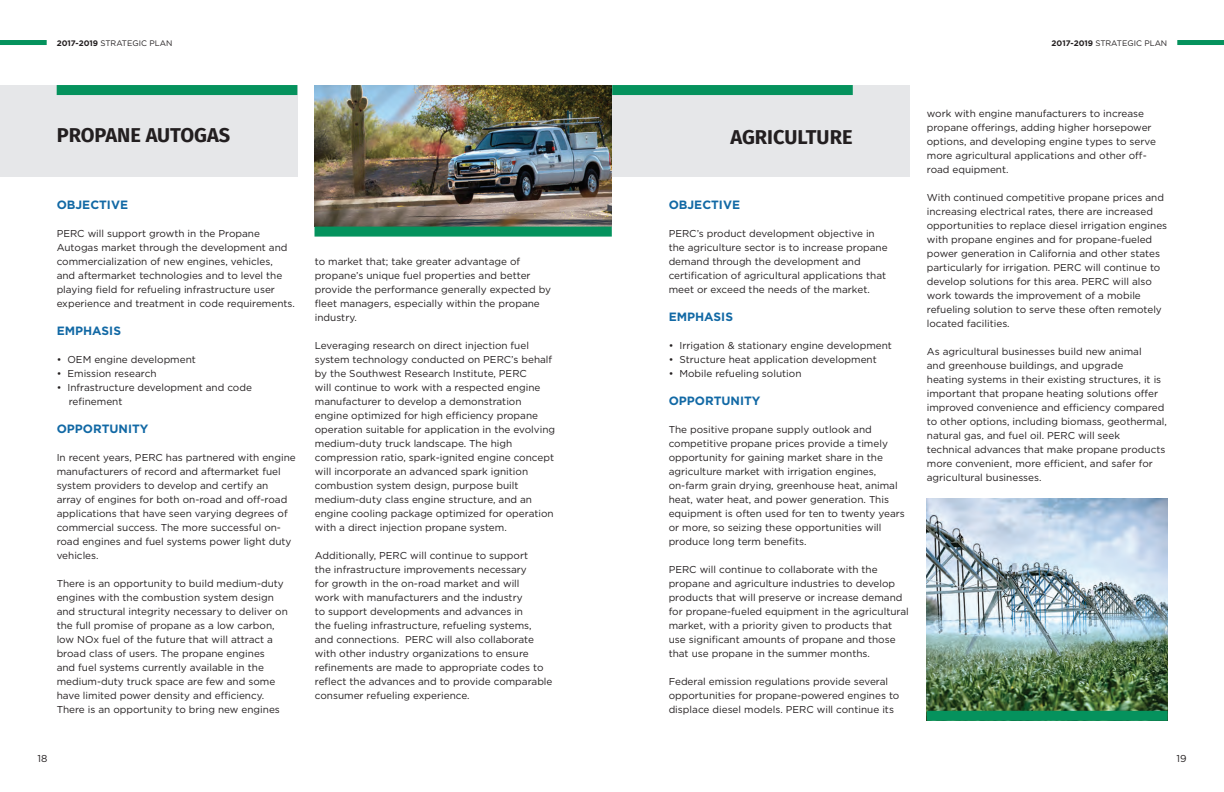
<style>
.page{position:relative;width:1224px;height:792px;background:#fff}
.page>*{position:absolute;margin:0;border:0;box-sizing:border-box;transform-origin:0 0}
.Heading_2{font:700 20px "Fira Sans";color:#231f20}
.Subtitle{font:700 12px "Gotham";color:#1269a5}
.Body_Text{font:10px/14px "Gotham";color:#231f20}
.t1{font:8px "Gotham";color:#231f20}
.s1{font-weight:700}
</style>
<div class="page">
<img style="left:315px;top:85px;width:297px;height:142px">
<img style="left:927px;top:498px;width:241px;height:213px">
<div style="left:0;top:85px;width:297px;height:91px;background:#e6e7e9"></div>
<div style="left:57px;top:85px;width:240px;height:10px;background:#05925d"></div>
<div style="left:315px;top:227px;width:297px;height:10px;background:#05925d"></div>
<div style="left:612px;top:85px;width:297px;height:91px;background:#e6e7e9"></div>
<div style="left:612px;top:85px;width:241px;height:10px;background:#05925d"></div>
<div style="left:927px;top:711px;width:241px;height:10px;background:#05925d"></div>
<div style="left:0;top:40px;width:47px;height:5px;background:#05925d"></div>
<div style="left:1177px;top:40px;width:47px;height:5px;background:#05925d"></div>
<p class="t1" style="left:57px;top:38px;width:117px"><span class="s1">2017-2019</span> STRATEGIC PLAN</p>
<p class="t1" style="left:1052px;top:38px;width:117px"><span class="s1">2017-2019</span> STRATEGIC PLAN</p>
<p class="Heading_2" style="left:57px;top:118px;width:175px">PROPANE AUTOGAS</p>
<p class="Subtitle" style="left:57px;top:197px;width:73px">OBJECTIVE</p>
<p class="Body_Text" style="left:57px;top:227px;width:240px">PERC will support growth in the Propane Autogas market through the development and commercialization of new engines, vehicles,<br>and aftermarket technologies and to level the playing field for refueling infrastructure user experience and treatment in code requirements.</p>
<p class="Subtitle" style="left:57px;top:323px;width:66px">EMPHASIS</p>
<p class="Body_Text" style="left:57px;top:353px;width:141px">• OEM engine development</p>
<p class="Body_Text" style="left:57px;top:367px;width:101px">• Emission research</p>
<p class="Body_Text" style="left:69px;top:381px;width:185px;text-indent:-12px">• Infrastructure development and code refinement</p>
<p class="Subtitle" style="left:57px;top:421px;width:93px">OPPORTUNITY</p>
<p class="Body_Text" style="left:57px;top:451px;width:241px">In recent years, PERC has partnered with engine manufacturers of record and aftermarket fuel system providers to develop and certify an array of engines for both on-road and off-road applications that have seen varying degrees of commercial success. The more successful on&shy;road engines and fuel systems power light duty vehicles.</p>
<p class="Body_Text" style="left:57px;top:577px;width:233px">There is an opportunity to build medium-duty engines with the combustion system design and structural integrity necessary to deliver on the full promise of propane as a low carbon, low NOx fuel of the future that will attract a broad class of users. The propane engines<br>and fuel systems currently available in the medium-duty truck space are few and some have limited power density and efficiency.<br>There is an opportunity to bring new engines</p>
<p class="Body_Text" style="left:315px;top:254px;width:238px">to market that; take greater advantage of propane’s unique fuel properties and better provide the performance generally expected by fleet managers, especially within the propane industry.</p>
<p class="Body_Text" style="left:315px;top:338px;width:242px">Leveraging research on direct injection fuel system technology conducted on PERC’s behalf by the Southwest Research Institute, PERC<br>will continue to work with a respected engine manufacturer to develop a demonstration engine optimized for high efficiency propane operation suitable for application in the evolving medium-duty truck landscape. The high compression ratio, spark-ignited engine concept will incorporate an advanced spark ignition combustion system design, purpose built medium-duty class engine structure, and an engine cooling package optimized for operation with a direct injection propane system.</p>
<p class="Body_Text" style="left:315px;top:548px;width:239px">Additionally, PERC will continue to support<br>the infrastructure improvements necessary<br>for growth in the on-road market and will<br>work with manufacturers and the industry<br>to support developments and advances in<br>the fueling infrastructure, refueling systems, and connections. PERC will also collaborate with other industry organizations to ensure refinements are made to appropriate codes to reflect the advances and to provide comparable consumer refueling experience.</p>
<p class="Heading_2" style="left:730px;top:120px;width:124px">AGRICULTURE</p>
<p class="Subtitle" style="left:669px;top:197px;width:73px">OBJECTIVE</p>
<p class="Body_Text" style="left:669px;top:227px;width:221px">PERC’s product development objective in the agriculture sector is to increase propane demand through the development and certification of agricultural applications that meet or exceed the needs of the market.</p>
<p class="Subtitle" style="left:669px;top:309px;width:66px">EMPHASIS</p>
<p class="Body_Text" style="left:669px;top:339px;width:225px">• Irrigation &amp; stationary engine development</p>
<p class="Body_Text" style="left:669px;top:353px;width:210px">• Structure heat application development</p>
<p class="Body_Text" style="left:669px;top:367px;width:134px">• Mobile refueling solution</p>
<p class="Subtitle" style="left:669px;top:393px;width:93px">OPPORTUNITY</p>
<p class="Body_Text" style="left:669px;top:423px;width:238px">The positive propane supply outlook and competitive propane prices provide a timely opportunity for gaining market share in the agriculture market with irrigation engines, on-farm grain drying, greenhouse heat, animal heat, water heat, and power generation. This equipment is often used for ten to twenty years or more, so seizing these opportunities will produce long term benefits.</p>
<p class="Body_Text" style="left:669px;top:563px;width:242px">PERC will continue to collaborate with the propane and agriculture industries to develop products that will preserve or increase demand for propane-fueled equipment in the agricultural market, with a priority given to products that use significant amounts of propane and those that use propane in the summer months.</p>
<p class="Body_Text" style="left:669px;top:675px;width:232px">Federal emission regulations provide several opportunities for propane-powered engines to displace diesel models. PERC will continue its</p>
<p class="Body_Text" style="left:927px;top:106px;width:231px">work with engine manufacturers to increase propane offerings, adding higher horsepower options, and developing engine types to serve more agricultural applications and other off&shy;road equipment.</p>
<p class="Body_Text" style="left:927px;top:190px;width:242px">With continued competitive propane prices and increasing electrical rates, there are increased opportunities to replace diesel irrigation engines with propane engines and for propane-fueled power generation in California and other states particularly for irrigation. PERC will continue to develop solutions for this area. PERC will also work towards the improvement of a mobile refueling solution to serve these often remotely located facilities.</p>
<p class="Body_Text" style="left:927px;top:344px;width:242px">As agricultural businesses build new animal<br>and greenhouse buildings, and upgrade<br>heating systems in their existing structures, it is important that propane heating solutions offer improved convenience and efficiency compared to other options, including biomass, geothermal, natural gas, and fuel oil. PERC will seek technical advances that make propane products more convenient, more efficient, and safer for agricultural businesses.</p>
<p class="Body_Text" style="left:38px;top:751px;width:11px">18</p>
<p class="Body_Text" style="left:1176px;top:751px;width:12px">19</p>
</div>
